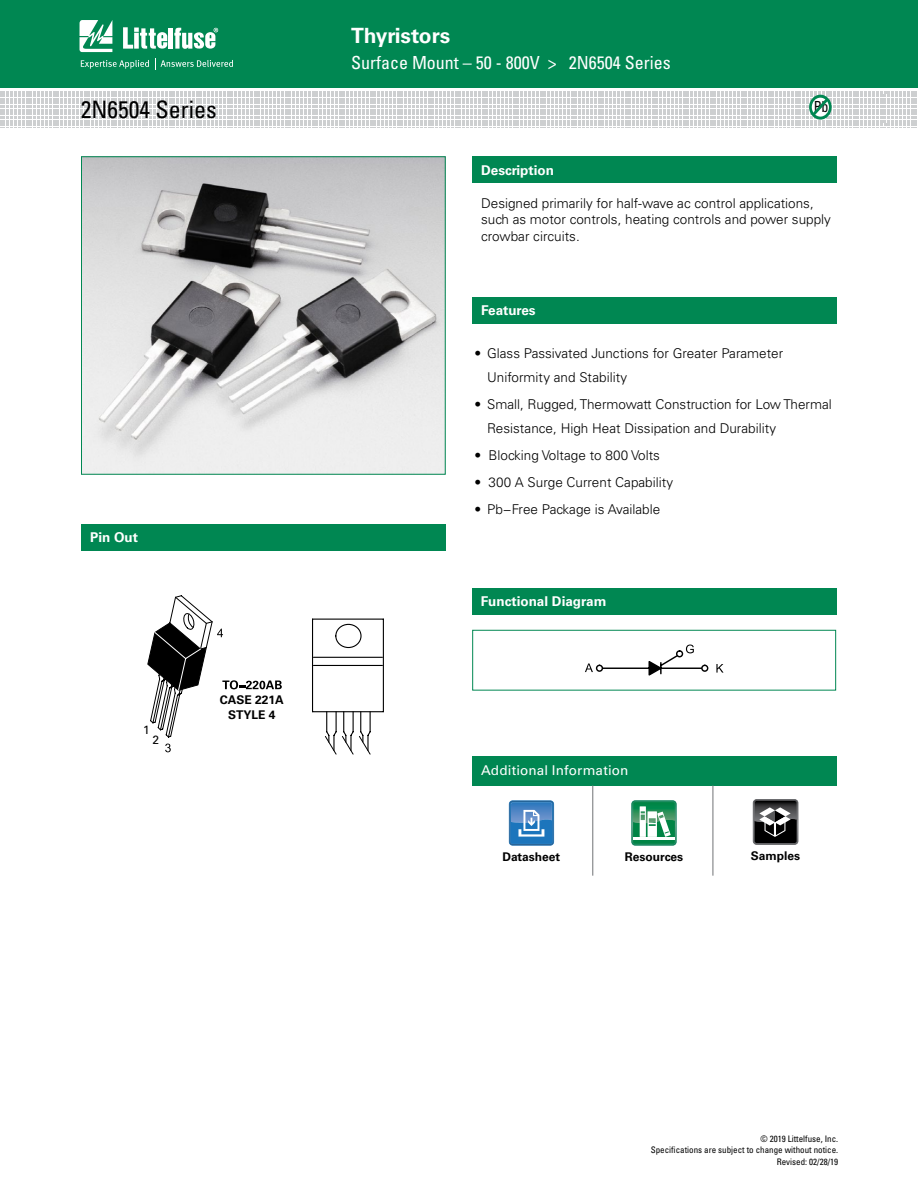
<style>
.page{position:relative;width:918px;height:1188px;background:#fff}
.page>*{position:absolute;margin:0;border:0;box-sizing:border-box;transform-origin:0 0}
.t1{font:condensed 24px "Univers LT Std";color:#000}
.t2{font:700 21px "Univers LT Std";color:#fff}
.t3{font:condensed 18px "Univers LT Std";color:#fff}
.t4{font:condensed 15.3px "Univers LT Std";color:#000;scale:.91 1}
.t5{font:300 13.5px/24px "Univers LT Std";color:#000}
.t6{font:700 13.5px "Univers LT Std";color:#fff}
.t7{font:13.5px "Univers LT Std";letter-spacing:.01em;color:#fff}
.t8{font:700 12px/14.9px "Univers LT Std";color:#000;text-align:center}
.t9{font:12px "Univers LT Std";color:#000}
.t10{font:condensed 9px/10.8px "Univers LT Std";color:#000;text-align:right}
</style>
<div class="page">
<div style="left:0;top:0;width:918px;height:88px;background:#008752"></div>
<svg style="left:80px;top:20px;width:32px;height:32px"></svg>
<hr style="left:169px;top:28px;width:4px;height:21px;background:#fff">
<svg style="left:174px;top:28px;width:44px;height:21px"></svg>
<svg style="left:123px;top:27px;width:44px;height:22px"></svg>
<svg style="left:81px;top:60px;width:68px;height:9px"></svg>
<svg style="left:155px;top:58px;width:78px;height:11px"></svg>
<div style="left:472px;top:297px;width:364px;height:27px;background:#008752"></div>
<div style="left:472px;top:156px;width:364px;height:27px;background:#008752"></div>
<div style="left:472px;top:588px;width:364px;height:27px;background:#008752"></div>
<div style="left:472px;top:630px;width:364px;height:61px;border:1px solid #008752"></div>
<svg style="left:0;top:91px;width:917px;height:35px"></svg>
<div style="left:472px;top:756px;width:364px;height:29px;background:#008752"></div>
<hr style="left:712px;top:786px;width:1px;height:90px;background:#808285">
<hr style="left:592px;top:786px;width:1px;height:90px;background:#808285">
<svg style="left:753px;top:799px;width:46px;height:46px;background:#4c4c4d"></svg>
<svg style="left:631px;top:800px;width:46px;height:46px"></svg>
<hr style="left:633px;top:837px;width:42px;height:3px;background:#fff">
<svg style="left:509px;top:800px;width:45px;height:46px;background:#4f8dc5"></svg>
<svg style="left:716px;top:664px;width:8px;height:9px"></svg>
<svg style="left:585px;top:645px;width:123px;height:31px"></svg>
<div style="left:596px;top:665px;width:7px;height:7px;border:1px solid #000;border-radius:50%"></div>
<img style="left:83px;top:158px;width:361px;height:315px">
<div style="left:81px;top:156px;width:365px;height:319px;border:1px solid #008752"></div>
<div style="left:81px;top:524px;width:365px;height:27px;background:#008752"></div>
<svg style="left:165px;top:744px;width:6px;height:8px"></svg>
<svg style="left:147px;top:595px;width:135px;height:143px"></svg>
<hr style="left:383px;top:619px;width:1px;height:93px;background:#000">
<hr style="left:313px;top:619px;width:70px;height:1px;background:#000">
<hr style="left:312px;top:619px;width:1px;height:93px;background:#000">
<svg style="left:312px;top:623px;width:72px;height:132px"></svg>
<h1 class="t1" style="left:81px;top:94px;width:137px">2N6504 Series</h1>
<p class="t6" style="left:90px;top:530px;width:50px">Pin Out</p>
<p class="t9" style="left:143px;top:723px;width:8px">1</p>
<p class="t9" style="left:152px;top:732px;width:8px">2</p>
<p class="t8" style="left:220px;top:693px;width:65px">CASE 221A<br>STYLE 4</p>
<h2 class="t2" style="left:351px;top:23px;width:101px">Thyristors</h2>
<h3 class="t3" style="left:351px;top:52px;width:321px">Surface Mount – 50 - 800V &gt; 2N6504 Series</h3>
<p class="t6" style="left:481px;top:162px;width:74px">Description</p>
<p class="t4" style="left:814px;top:97px;width:18px">Pb</p>
<p class="t5" style="left:481px;top:194px;width:351px;line-height:16.5px">Designed primarily for half-wave ac control applications, such as motor controls, heating controls and power supply crowbar circuits.</p>
<p class="t6" style="left:481px;top:303px;width:56px">Features</p>
<p class="t5" style="left:487px;top:341px;width:298px;text-indent:-13px">• Glass Passivated Junctions for Greater Parameter<br>Uniformity and Stability</p>
<p class="t5" style="left:487px;top:392px;width:346px;text-indent:-13px">• Small, Rugged, Thermowatt Construction for Low Thermal<br>Resistance, High Heat Dissipation and Durability</p>
<p class="t5" style="left:474px;top:443px;width:187px">• Blocking Voltage to 800 Volts</p>
<p class="t5" style="left:474px;top:470px;width:200px">• 300 A Surge Current Capability</p>
<p class="t5" style="left:474px;top:497px;width:187px">• Pb−Free Package is Available</p>
<p class="t6" style="left:481px;top:593px;width:127px">Functional Diagram</p>
<p class="t7" style="left:481px;top:763px;width:149px">Additional Information</p>
<p class="t8" style="left:503px;top:849px;width:59px">Datasheet</p>
<p class="t8" style="left:625px;top:849px;width:60px">Resources</p>
<p class="t8" style="left:751px;top:848px;width:51px">Samples</p>
<p class="t10" style="left:651px;top:1133px;width:189px">© 2019 Littelfuse, Inc.<br>Specifications are subject to change without notice.</p>
<p class="t10" style="left:777px;top:1156px;width:63px">Revised: 02/28/19</p>
</div>
